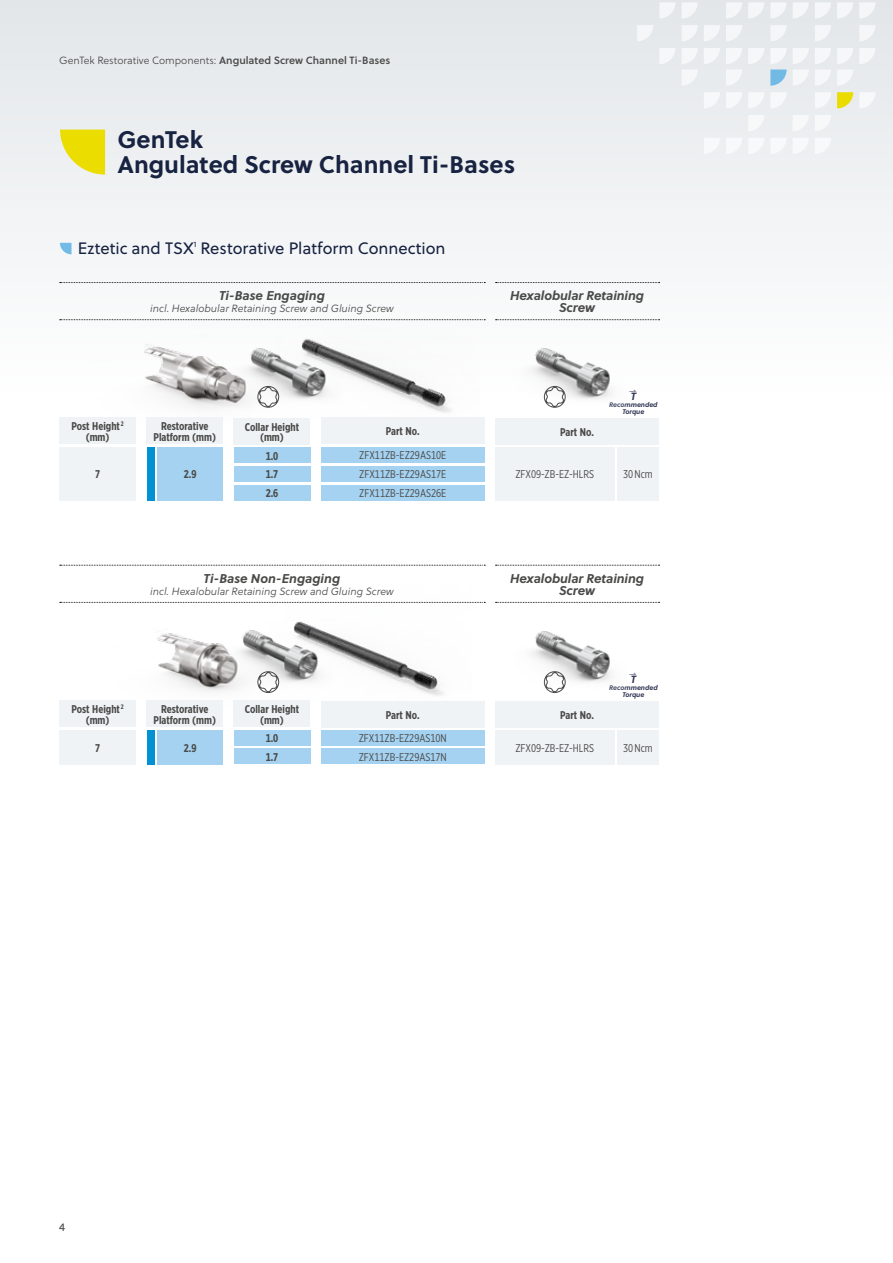
<style>
.page{position:relative;width:893px;height:1263px;background:#fff}
.page>*{position:absolute;margin:0;border:0;box-sizing:border-box;transform-origin:0 0}
.t1{font:700 24px/25.5px "Soleil";color:#182342}
.t2{font:16.5px "Soleil";color:#182342}
.t3{font:italic 700 12.75px/12px "Soleil";letter-spacing:-.01em;color:#4a4a49;text-align:center}
.t4{font:700 11.25px/10.5px "Gotham X Narrow";color:#4a4a49;text-align:center}
.t5{font:11.25px/18.9px "Gotham X Narrow";color:#4a4a49;text-align:justify}
.t6{font:11.25px "Soleil";color:#4a4a49}
.t7{font:italic 10.5px "Soleil Lt";color:#4a4a49}
.t8{font:10.5px "Soleil Sb";color:#4a4a49}
.t9{font:10.5px "Arial Unicode MS";color:#313654}
.t10{font:italic 700 10.5px "Soleil";color:#313654}
.t11{font:7.8px "Soleil";color:#182342}
.t12{font:italic 700 6.75px/6.8px "Soleil";letter-spacing:-.01em;color:#313654;text-align:center}
.s1{font-family:"Soleil Lt"}
</style>
<div class="page">
<div style="left:0;top:0;width:893px;height:793px;background:linear-gradient(to bottom,#e9ecee,#fff)"></div>
<img style="left:91px;top:265px;width:185px;height:164px">
<div style="left:321px;top:447px;width:164px;height:16px;background:#a5d2f0"></div>
<div style="left:321px;top:466px;width:164px;height:16px;background:#a5d2f0"></div>
<div style="left:321px;top:484px;width:164px;height:16px;background:#a5d2f0"></div>
<div style="left:321px;top:418px;width:164px;height:26px;background:#f0f3f5"></div>
<div style="left:59px;top:447px;width:77px;height:53px;background:#f0f3f5"></div>
<div style="left:157px;top:447px;width:66px;height:53px;background:#a5d2f0"></div>
<div style="left:59px;top:418px;width:77px;height:26px;background:#f0f3f5"></div>
<div style="left:147px;top:418px;width:76px;height:26px;background:#f0f3f5"></div>
<div style="left:147px;top:447px;width:8px;height:53px;background:#0092d4"></div>
<img style="left:276px;top:259px;width:204px;height:159px">
<img style="left:304px;top:578px;width:168px;height:123px">
<div style="left:617px;top:447px;width:42px;height:53px;background:#f0f3f5"></div>
<div style="left:495px;top:447px;width:119px;height:53px;background:#f0f3f5"></div>
<div style="left:495px;top:418px;width:164px;height:26px;background:#f0f3f5"></div>
<img style="left:512px;top:320px;width:115px;height:88px">
<img style="left:93px;top:578px;width:211px;height:155px">
<div style="left:321px;top:730px;width:164px;height:16px;background:#a5d2f0"></div>
<div style="left:321px;top:748px;width:164px;height:16px;background:#a5d2f0"></div>
<div style="left:321px;top:701px;width:164px;height:26px;background:#f0f3f5"></div>
<div style="left:59px;top:730px;width:77px;height:34px;background:#f0f3f5"></div>
<div style="left:157px;top:730px;width:66px;height:34px;background:#a5d2f0"></div>
<div style="left:59px;top:701px;width:77px;height:26px;background:#f0f3f5"></div>
<div style="left:147px;top:701px;width:76px;height:26px;background:#f0f3f5"></div>
<svg style="left:60px;top:565px;width:425px;height:1px"></svg>
<svg style="left:60px;top:602px;width:425px;height:1px"></svg>
<div style="left:147px;top:730px;width:8px;height:34px;background:#0092d4"></div>
<div style="left:617px;top:730px;width:42px;height:34px;background:#f0f3f5"></div>
<div style="left:495px;top:730px;width:119px;height:34px;background:#f0f3f5"></div>
<div style="left:495px;top:701px;width:164px;height:26px;background:#f0f3f5"></div>
<svg style="left:496px;top:565px;width:164px;height:1px"></svg>
<svg style="left:496px;top:602px;width:164px;height:1px"></svg>
<img style="left:228px;top:320px;width:115px;height:88px">
<svg style="left:257px;top:386px;width:22px;height:22px"></svg>
<img style="left:220px;top:603px;width:115px;height:87px">
<img style="left:512px;top:603px;width:115px;height:87px">
<svg style="left:544px;top:386px;width:22px;height:22px"></svg>
<svg style="left:60px;top:282px;width:425px;height:1px"></svg>
<svg style="left:257px;top:671px;width:22px;height:22px"></svg>
<svg style="left:544px;top:671px;width:22px;height:22px"></svg>
<svg style="left:60px;top:319px;width:425px;height:1px"></svg>
<svg style="left:496px;top:282px;width:164px;height:1px"></svg>
<svg style="left:496px;top:319px;width:164px;height:1px"></svg>
<svg style="left:60px;top:130px;width:45px;height:45px;background:#ebe137"></svg>
<svg style="left:60px;top:243px;width:12px;height:11px"></svg>
<div style="left:234px;top:447px;width:76px;height:16px;background:#a5d2f0"></div>
<div style="left:234px;top:466px;width:76px;height:16px;background:#a5d2f0"></div>
<div style="left:234px;top:485px;width:76px;height:15px;background:#a5d2f0"></div>
<div style="left:234px;top:418px;width:76px;height:27px;background:#f0f3f5"></div>
<div style="left:234px;top:730px;width:76px;height:16px;background:#a5d2f0"></div>
<div style="left:234px;top:748px;width:76px;height:16px;background:#a5d2f0"></div>
<div style="left:234px;top:701px;width:76px;height:26px;background:#f0f3f5"></div>
<svg style="left:748px;top:48px;width:16px;height:16px"></svg>
<svg style="left:704px;top:48px;width:16px;height:16px"></svg>
<svg style="left:659px;top:48px;width:16px;height:16px"></svg>
<svg style="left:815px;top:25px;width:16px;height:16px"></svg>
<svg style="left:770px;top:25px;width:17px;height:16px"></svg>
<svg style="left:704px;top:25px;width:16px;height:16px"></svg>
<svg style="left:726px;top:25px;width:16px;height:16px"></svg>
<svg style="left:682px;top:25px;width:16px;height:16px"></svg>
<svg style="left:793px;top:2px;width:16px;height:17px"></svg>
<svg style="left:815px;top:2px;width:16px;height:17px"></svg>
<svg style="left:748px;top:2px;width:16px;height:17px"></svg>
<svg style="left:770px;top:2px;width:17px;height:17px"></svg>
<svg style="left:726px;top:2px;width:16px;height:17px"></svg>
<svg style="left:659px;top:2px;width:16px;height:17px"></svg>
<svg style="left:682px;top:2px;width:16px;height:17px"></svg>
<svg style="left:637px;top:25px;width:16px;height:16px"></svg>
<svg style="left:793px;top:138px;width:16px;height:16px"></svg>
<svg style="left:815px;top:138px;width:16px;height:16px"></svg>
<svg style="left:815px;top:115px;width:16px;height:16px"></svg>
<svg style="left:793px;top:115px;width:16px;height:16px"></svg>
<svg style="left:859px;top:92px;width:16px;height:16px"></svg>
<svg style="left:837px;top:92px;width:16px;height:16px"></svg>
<svg style="left:815px;top:92px;width:16px;height:16px"></svg>
<svg style="left:748px;top:138px;width:16px;height:16px"></svg>
<svg style="left:704px;top:138px;width:16px;height:16px"></svg>
<svg style="left:726px;top:138px;width:16px;height:16px"></svg>
<svg style="left:748px;top:92px;width:16px;height:16px"></svg>
<svg style="left:770px;top:92px;width:17px;height:16px"></svg>
<svg style="left:704px;top:92px;width:16px;height:16px"></svg>
<svg style="left:726px;top:92px;width:16px;height:16px"></svg>
<svg style="left:793px;top:48px;width:16px;height:38px"></svg>
<svg style="left:815px;top:48px;width:16px;height:38px"></svg>
<svg style="left:837px;top:2px;width:16px;height:17px"></svg>
<svg style="left:837px;top:48px;width:16px;height:38px"></svg>
<svg style="left:859px;top:48px;width:16px;height:16px"></svg>
<svg style="left:859px;top:25px;width:16px;height:16px"></svg>
<svg style="left:859px;top:2px;width:16px;height:17px"></svg>
<svg style="left:770px;top:48px;width:17px;height:38px"></svg>
<svg style="left:726px;top:48px;width:16px;height:38px"></svg>
<svg style="left:682px;top:48px;width:16px;height:38px"></svg>
<svg style="left:770px;top:138px;width:17px;height:16px"></svg>
<svg style="left:748px;top:115px;width:16px;height:16px"></svg>
<p class="t8" style="left:59px;top:52px;width:333px"><span class="s1">GenTek Restorative Components:</span> Angulated Screw Channel Ti-Bases</p>
<h1 class="t1" style="left:118px;top:125px;width:399px">GenTek<br>Angulated Screw Channel Ti-Bases</h1>
<p class="t11" style="left:194px;top:238px;width:4px">1</p>
<h2 class="t2" style="left:78px;top:237px;width:369px">Eztetic and TSX Restorative Platform Connection</h2>
<p class="t3" style="left:219px;top:289px;width:107px">Ti-Base Engaging</p>
<p class="t7" style="left:150px;top:301px;width:245px">incl. Hexalobular Retaining Screw and Gluing Screw</p>
<p class="t4" style="left:71px;top:421px;width:54px">Post Height <sup>2 </sup>(mm)</p>
<p class="t4" style="left:154px;top:421px;width:64px">Restorative<br>Platform (mm)</p>
<p class="t4" style="left:95px;top:469px;width:7px">7</p>
<p class="t4" style="left:184px;top:469px;width:14px">2.9</p>
<p class="t4" style="left:245px;top:421px;width:56px">Collar Height (mm)</p>
<p class="t4" style="left:266px;top:446px;width:14px;line-height:18.6px;text-align:justify">1.0<br>1.7<br>2.6</p>
<p class="t4" style="left:386px;top:426px;width:35px">Part No.</p>
<p class="t5" style="left:359px;top:446px;width:88px">ZFX11ZB-EZ29AS10E ZFX11ZB-EZ29AS17E ZFX11ZB-EZ29AS26E</p>
<p class="t3" style="left:204px;top:571px;width:138px">Ti-Base Non-Engaging</p>
<p class="t7" style="left:150px;top:583px;width:245px">incl. Hexalobular Retaining Screw and Gluing Screw</p>
<p class="t4" style="left:71px;top:704px;width:54px">Post Height <sup>2 </sup>(mm)</p>
<p class="t4" style="left:154px;top:704px;width:64px">Restorative<br>Platform (mm)</p>
<p class="t4" style="left:95px;top:742px;width:7px">7</p>
<p class="t4" style="left:184px;top:742px;width:14px">2.9</p>
<p class="t4" style="left:245px;top:704px;width:56px">Collar Height (mm)</p>
<p class="t4" style="left:266px;top:729px;width:14px;line-height:18.6px;text-align:left">1.0<br>1.7</p>
<p class="t4" style="left:386px;top:709px;width:35px">Part No.</p>
<p class="t5" style="left:359px;top:729px;width:90px;line-height:18.5px">ZFX11ZB-EZ29AS10N<br>ZFX11ZB-EZ29AS17N</p>
<p class="t3" style="left:510px;top:289px;width:135px">Hexalobular Retaining<br>Screw</p>
<p class="t4" style="left:560px;top:426px;width:35px">Part No.</p>
<p class="t9" style="left:629px;top:383px;width:9px">⇀</p>
<p class="t10" style="left:631px;top:388px;width:7px">T</p>
<p class="t12" style="left:609px;top:401px;width:50px">Recommended<br>Torque</p>
<p class="t5" style="left:515px;top:465px;width:80px">ZFX09-ZB-EZ-HLRS</p>
<p class="t5" style="left:623px;top:465px;width:31px">30 Ncm</p>
<p class="t3" style="left:510px;top:571px;width:135px">Hexalobular Retaining<br>Screw</p>
<p class="t4" style="left:560px;top:709px;width:35px">Part No.</p>
<p class="t9" style="left:629px;top:666px;width:9px">⇀</p>
<p class="t10" style="left:631px;top:671px;width:7px">T</p>
<p class="t12" style="left:609px;top:684px;width:50px">Recommended<br>Torque</p>
<p class="t5" style="left:515px;top:738px;width:80px">ZFX09-ZB-EZ-HLRS</p>
<p class="t5" style="left:623px;top:738px;width:31px">30 Ncm</p>
<p class="t6" style="left:59px;top:1218px;width:8px">4</p>
</div>
